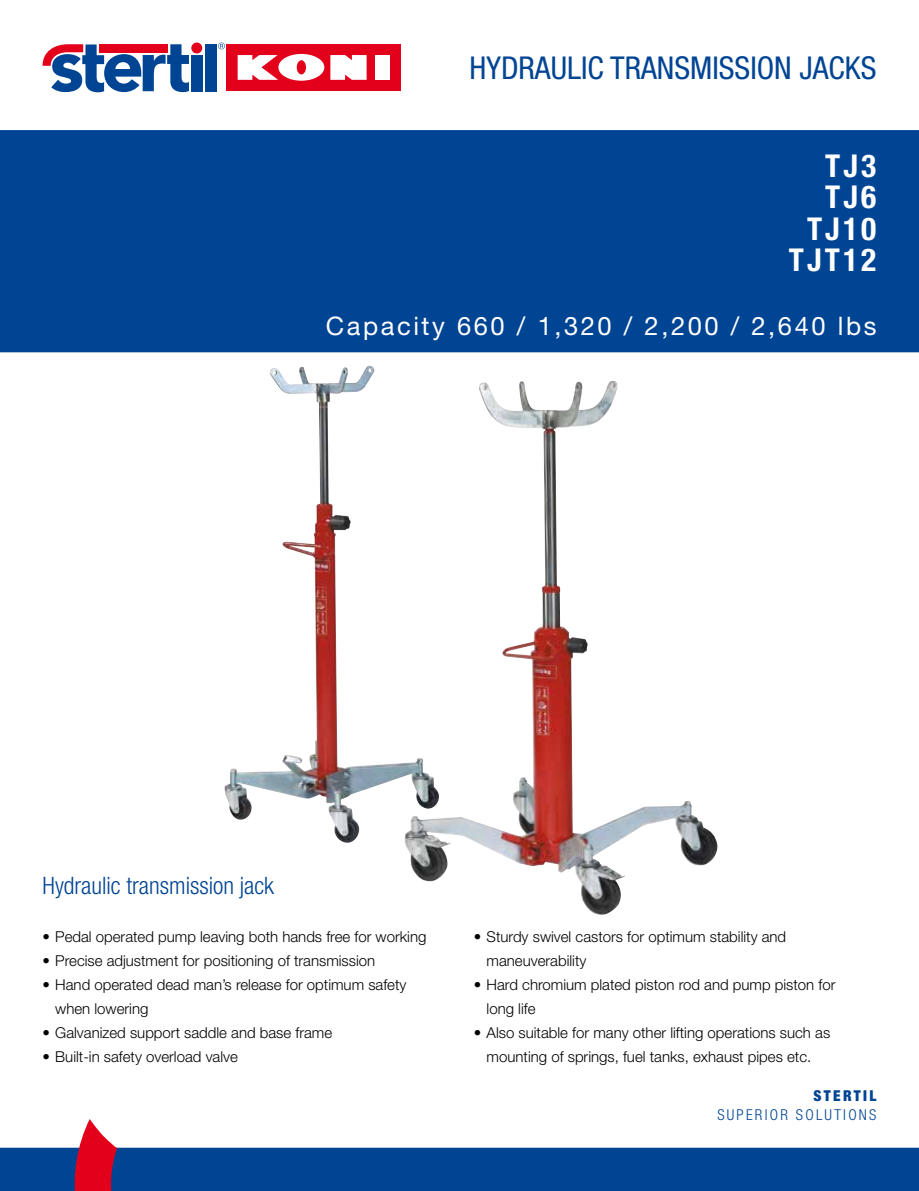
<style>
.page{position:relative;width:919px;height:1191px;background:#fff}
.page>*{position:absolute;margin:0;border:0;box-sizing:border-box;transform-origin:0 0}
.t1{font:condensed 31.5px "Helvetica Neue LT Std";color:#004494}
.t2{font:700 condensed 31.5px/31.5px "Helvetica Neue LT Std";letter-spacing:.1em;color:#fff;text-align:right}
.t3{font:25.5px "Helvetica Neue LT Std";letter-spacing:.1em;color:#fff}
.t4{font:300 condensed 24px "Helvetica Neue LT Std";color:#004494}
.t5{font:300 15px/24px "Helvetica Neue LT Std";color:#000}
.t6{font:300 condensed 15px "Helvetica Neue LT Std";letter-spacing:.15em;color:#004494}
.t7{font:900 condensed 15px "Helvetica Neue LT Std";letter-spacing:.16em;color:#004494}
</style>
<div class="page">
<div style="left:0;top:130px;width:918px;height:222px;background:#004494"></div>
<div style="left:227px;top:44px;width:174px;height:47px;background:#e2001a"></div>
<div style="left:191px;top:43px;width:11px;height:10px;background:#e2001a;border-radius:50%"></div>
<div style="left:375px;top:55px;width:14px;height:25px;background:#fff"></div>
<svg style="left:330px;top:55px;width:36px;height:25px"></svg>
<svg style="left:237px;top:54px;width:87px;height:27px"></svg>
<div style="left:191px;top:55px;width:11px;height:36px;background:#004494"></div>
<div style="left:205px;top:44px;width:11px;height:47px;background:#004494"></div>
<svg style="left:43px;top:44px;width:146px;height:48px"></svg>
<svg style="left:218px;top:43px;width:7px;height:6px"></svg>
<svg style="left:0;top:1119px;width:918px;height:72px"></svg>
<img style="left:224px;top:366px;width:180px;height:476px">
<img style="left:404px;top:381px;width:221px;height:534px">
<h1 class="t1" style="left:469px;top:49px;width:408px">HYDRAULIC TRANSMISSION JACKS</h1>
<h1 class="t2" style="left:788px;top:150px;width:89px">TJ3<br>TJ6<br>TJ10<br>TJT12</h1>
<h2 class="t3" style="left:326px;top:310px;width:552px">Capacity 660 / 1,320 / 2,200 / 2,640 lbs</h2>
<h3 class="t4" style="left:43px;top:872px;width:233px">Hydraulic transmission jack</h3>
<p class="t5" style="left:43px;top:924px;width:385px">• Pedal operated pump leaving both hands free for working</p>
<p class="t5" style="left:43px;top:948px;width:334px">• Precise adjustment for positioning of transmission</p>
<p class="t5" style="left:55px;top:972px;width:352px;text-indent:-13px">• Hand operated dead man’s release for optimum safety when lowering</p>
<p class="t5" style="left:43px;top:1020px;width:291px">• Galvanized support saddle and base frame</p>
<p class="t5" style="left:43px;top:1044px;width:197px">• Built-in safety overload valve</p>
<p class="t5" style="left:486px;top:924px;width:301px;text-indent:-13px">• Sturdy swivel castors for optimum stability and maneuverability</p>
<p class="t5" style="left:486px;top:972px;width:350px;text-indent:-13px">• Hard chromium plated piston rod and pump piston for long life</p>
<p class="t5" style="left:474px;top:1020px;width:358px;text-align:center">• Also suitable for many other lifting operations such as mounting of springs, fuel tanks, exhaust pipes etc.</p>
<p class="t7" style="left:813px;top:1086px;width:64px">STERTIL</p>
<p class="t6" style="left:717px;top:1106px;width:160px">SUPERIOR SOLUTIONS</p>
</div>
